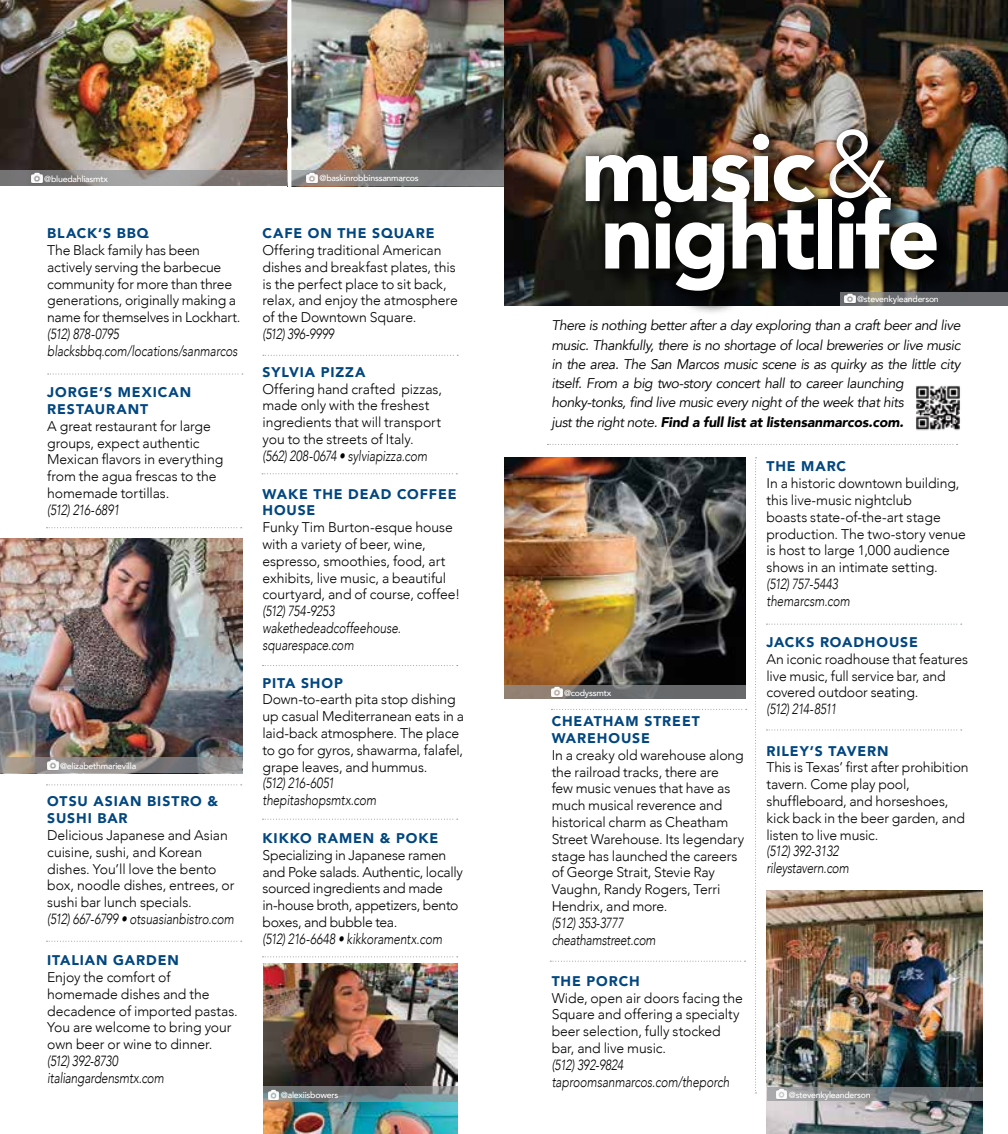
<style>
.page{position:relative;width:1008px;height:1134px;background:#fff}
.page>*{position:absolute;margin:0;border:0;box-sizing:border-box;transform-origin:0 0}
.t1{font:900 92.58px/67.4px "Avenir";letter-spacing:-.03em;color:#fff}
.t2{font:italic 300 14.7px/16.8px "Avenir";letter-spacing:-.01em;color:#000;scale:.81 1}
.t3{font:italic 300 14.7px "Avenir";letter-spacing:-.03em;color:#000;scale:.81 1}
.t4{font:italic 300 14.7px "Avenir";letter-spacing:-.065em;color:#000;scale:.81 1}
.t5{font:300 14px/16.8px "Avenir";letter-spacing:-.01em;color:#000}
.t6{font:italic 14px/19.2px "Avenir";letter-spacing:-.03em;color:#000}
.t7{font:900 14px/16.8px "Avenir";letter-spacing:.065em;color:#00467f}
.t8{font:500 8.75px "Avenir";letter-spacing:-.025em;color:#fff}
.s1{font-weight:300}
.s2{font-weight:900}
</style>
<div class="page">
<svg style="left:547px;top:444px;width:411px;height:1px"></svg>
<svg style="left:550px;top:961px;width:196px;height:1px"></svg>
<svg style="left:766px;top:730px;width:196px;height:1px"></svg>
<img style="left:504px;top:0;width:504px;height:306px">
<div style="left:579px;top:122px;width:369px;height:180px;background:#000;opacity:.75"></div>
<div style="left:832px;top:133px;width:79px;height:90px;background:#000;opacity:.75"></div>
<div style="left:589px;top:137px;width:250px;height:90px;background:#000;opacity:.75"></div>
<div style="left:608px;top:201px;width:354px;height:115px;background:#000;opacity:.75"></div>
<svg style="left:755px;top:457px;width:2px;height:636px"></svg>
<img style="left:766px;top:891px;width:216px;height:243px">
<svg style="left:767px;top:1087px;width:216px;height:14px;background:#84878a"></svg>
<svg style="left:776px;top:1088px;width:11px;height:11px"></svg>
<svg style="left:840px;top:292px;width:168px;height:13px;background:#6f7172"></svg>
<svg style="left:844px;top:293px;width:11px;height:11px"></svg>
<img style="left:916px;top:385px;width:44px;height:46px">
<img style="left:504px;top:457px;width:242px;height:229px">
<svg style="left:504px;top:686px;width:242px;height:13px;background:#73706e"></svg>
<svg style="left:551px;top:687px;width:11px;height:11px"></svg>
<svg style="left:551px;top:709px;width:196px;height:1px"></svg>
<svg style="left:766px;top:624px;width:196px;height:1px"></svg>
<img style="left:0;top:0;width:504px;height:170px">
<img style="left:0;top:539px;width:243px;height:235px">
<svg style="left:0;top:170px;width:504px;height:16px;background:#898685"></svg>
<svg style="left:0;top:757px;width:242px;height:16px;background:#8c8887"></svg>
<svg style="left:307px;top:172px;width:11px;height:11px"></svg>
<svg style="left:32px;top:172px;width:10px;height:11px"></svg>
<svg style="left:47px;top:760px;width:11px;height:11px"></svg>
<hr style="left:288px;top:0;width:3px;height:189px;background:#fff">
<img style="left:263px;top:963px;width:195px;height:171px">
<svg style="left:263px;top:1086px;width:195px;height:16px;background:#748083"></svg>
<svg style="left:268px;top:1089px;width:11px;height:11px"></svg>
<svg style="left:48px;top:374px;width:195px;height:1px"></svg>
<svg style="left:46px;top:527px;width:196px;height:1px"></svg>
<svg style="left:46px;top:784px;width:196px;height:1px"></svg>
<svg style="left:46px;top:941px;width:196px;height:1px"></svg>
<svg style="left:263px;top:355px;width:195px;height:1px"></svg>
<svg style="left:262px;top:473px;width:195px;height:1px"></svg>
<svg style="left:262px;top:665px;width:196px;height:1px"></svg>
<svg style="left:262px;top:819px;width:196px;height:1px"></svg>
<svg style="left:262px;top:956px;width:196px;height:1px"></svg>
<p class="t8" style="left:44px;top:171px;width:65px">@bluedahliasmtx</p>
<p class="t8" style="left:320px;top:171px;width:100px">@baskinrobbinssanmarcos</p>
<p class="t7" style="left:47px;top:225px;width:103px">BLACK’S BBQ</p>
<p class="t5" style="left:47px;top:242px;width:195px">The Black family has been actively serving the barbecue community for more than three generations, originally making a name for themselves in Lockhart.</p>
<p class="t2" style="left:47px;top:326px;width:236px">(512) 878-0795 blacksbbq.com/locations/sanmarcos</p>
<p class="t7" style="left:47px;top:384px;width:145px">JORGE’S MEXICAN<br>RESTAURANT</p>
<p class="t5" style="left:47px;top:418px;width:178px">A great restaurant for large groups, expect authentic<br>Mexican flavors in everything from the agua frescas to the homemade tortillas.</p>
<p class="t3" style="left:47px;top:501px;width:91px">(512) 216-6891</p>
<p class="t8" style="left:60px;top:758px;width:78px">@elizabethmarievilla</p>
<p class="t7" style="left:47px;top:793px;width:172px">OTSU ASIAN BISTRO &amp;<br>SUSHI BAR</p>
<p class="t5" style="left:47px;top:827px;width:189px">Delicious Japanese and Asian cuisine, sushi, and Korean dishes. You’ll love the bento box, noodle dishes, entrees, or sushi bar lunch specials.</p>
<p class="t2" style="left:47px;top:910px;width:232px">(512) 667-6799 • otsuasianbistro.com</p>
<p class="t7" style="left:47px;top:952px;width:133px">ITALIAN GARDEN</p>
<p class="t5" style="left:47px;top:969px;width:192px">Enjoy the comfort of homemade dishes and the decadence of imported pastas.<br>You are welcome to bring your own beer or wine to dinner.</p>
<p class="t2" style="left:47px;top:1053px;width:146px">(512) 392-8730 italiangardensmtx.com</p>
<p class="t7" style="left:262px;top:225px;width:174px">CAFE ON THE SQUARE</p>
<p class="t5" style="left:262px;top:242px;width:197px">Offering traditional American dishes and breakfast plates, this is the perfect place to sit back, relax, and enjoy the atmosphere of the Downtown Square.</p>
<p class="t2" style="left:262px;top:326px;width:90px">(512) 396-9999</p>
<p class="t7" style="left:262px;top:363px;width:105px">SYLVIA PIZZA</p>
<p class="t5" style="left:262px;top:380px;width:181px">Offering hand crafted pizzas, made only with the freshest ingredients that will transport you to the streets of Italy.</p>
<p class="t2" style="left:262px;top:447px;width:205px">(562) 208-0674 • sylviapizza.com</p>
<p class="t7" style="left:262px;top:485px;width:196px">WAKE THE DEAD COFFEE<br>HOUSE</p>
<p class="t5" style="left:262px;top:519px;width:199px">Funky Tim Burton-esque house with a variety of beer, wine, espresso, smoothies, food, art exhibits, live music, a beautiful courtyard, and of course, coffee!</p>
<p class="t2" style="left:262px;top:603px;width:172px">(512) 754-9253 wakethedeadcoffeehouse. squarespace.com</p>
<p class="t7" style="left:262px;top:674px;width:82px">PITA SHOP</p>
<p class="t5" style="left:262px;top:691px;width:203px">Down-to-earth pita stop dishing up casual Mediterranean eats in a laid-back atmosphere. The place to go for gyros, shawarma, falafel, grape leaves, and hummus.</p>
<p class="t2" style="left:262px;top:775px;width:142px">(512) 216-6051 thepitashopsmtx.com</p>
<p class="t7" style="left:262px;top:829px;width:177px">KIKKO RAMEN &amp; POKE</p>
<p class="t5" style="left:262px;top:847px;width:202px">Specializing in Japanese ramen and Poke salads. Authentic, locally sourced ingredients and made in-house broth, appetizers, bento boxes, and bubble tea.</p>
<p class="t2" style="left:262px;top:930px;width:223px">(512) 216-6648 • kikkoramentx.com</p>
<p class="t8" style="left:281px;top:1088px;width:59px">@alexiisbowers</p>
<h1 class="t1" style="left:581px;top:133px;width:361px">music<span class="s1">&amp; </span>nightlife</h1>
<p class="t8" style="left:857px;top:292px;width:83px">@stevenkyleanderson</p>
<p class="t6" style="left:551px;top:316px;width:411px">There is nothing better after a day exploring than a craft beer and live music. Thankfully, there is no shortage of local breweries or live music in the area. The San Marcos music scene is as quirky as the little city itself. From a big two-story concert hall to career launching honky-tonks, find live music every night of the week that hits<br>just the right note. <span class="s2">Find a full list at listensanmarcos.com.</span></p>
<p class="t8" style="left:564px;top:685px;width:49px">@codyssmtx</p>
<p class="t7" style="left:552px;top:713px;width:150px">CHEATHAM STREET<br>WAREHOUSE</p>
<p class="t5" style="left:552px;top:747px;width:194px">In a creaky old warehouse along the railroad tracks, there are<br>few music venues that have as much musical reverence and historical charm as Cheatham<br>Street Warehouse. Its legendary stage has launched the careers of George Strait, Stevie Ray<br>Vaughn, Randy Rogers, Terri<br>Hendrix, and more.</p>
<p class="t2" style="left:552px;top:914px;width:130px">(512) 353-3777 cheathamstreet.com</p>
<p class="t7" style="left:552px;top:972px;width:90px">THE PORCH</p>
<p class="t5" style="left:552px;top:989px;width:193px">Wide, open air doors facing the<br>Square and offering a specialty beer selection, fully stocked bar, and live music.</p>
<p class="t2" style="left:552px;top:1056px;width:221px">(512) 392-9824 taproomsanmarcos.com/theporch</p>
<p class="t7" style="left:766px;top:458px;width:81px">THE MARC</p>
<p class="t5" style="left:766px;top:475px;width:201px">In a historic downtown building, this live-music nightclub<br>boasts state-of-the-art stage production. The two-story venue is host to large 1,000 audience shows in an intimate setting.</p>
<p class="t2" style="left:766px;top:576px;width:105px">(512) 757-5443 themarcsm.com</p>
<p class="t7" style="left:766px;top:633px;width:153px">JACKS ROADHOUSE</p>
<p class="t5" style="left:766px;top:651px;width:203px">An iconic roadhouse that features live music, full service bar, and covered outdoor seating.</p>
<p class="t4" style="left:766px;top:701px;width:88px">(512) 214-8511</p>
<p class="t7" style="left:766px;top:742px;width:124px">RILEY’S TAVERN</p>
<p class="t5" style="left:766px;top:759px;width:204px">This is Texas’ first after prohibition tavern. Come play pool, shuffleboard, and horseshoes, kick back in the beer garden, and listen to live music.</p>
<p class="t2" style="left:766px;top:843px;width:103px">(512) 392-3132 rileystavern.com</p>
<p class="t8" style="left:789px;top:1087px;width:83px">@stevenkyleanderson</p>
</div>
